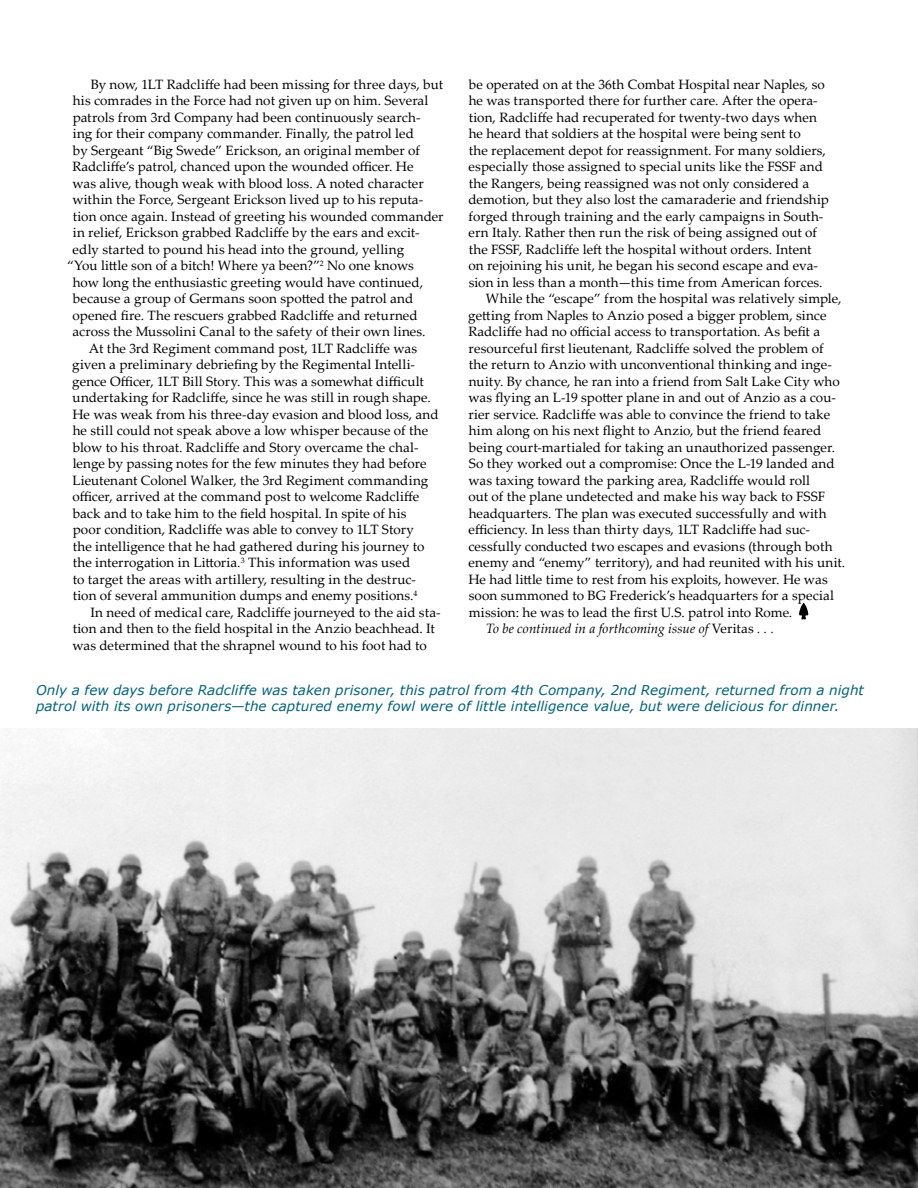
<style>
.page{position:relative;width:918px;height:1188px;background:#fff}
.page>*{position:absolute;margin:0;border:0;box-sizing:border-box;transform-origin:0 0}
.Body_Text{font:13.5px/16.5px "Palatino Linotype";letter-spacing:.005em;color:#000}
.Captions{font:italic 13.5px/16.2px "Verdana";letter-spacing:.005em;color:#00637a}
.Body_Text-2{font:italic 13.5px "Palatino Linotype";letter-spacing:.005em;color:#000}
.s1{font-style:normal}
</style>
<div class="page">
<img style="left:0;top:729px;width:918px;height:459px">
<svg style="left:799px;top:603px;width:9px;height:16px"></svg>
<p class="Body_Text" style="left:91px;top:75px;width:354px">By now, 1LT Radcliffe had been missing for three days, but</p>
<p class="Body_Text" style="left:73px;top:92px;width:357px">his comrades in the Force had not given up on him. Several</p>
<p class="Body_Text" style="left:73px;top:108px;width:349px">patrols from 3rd Company had been continuously search-</p>
<p class="Body_Text" style="left:73px;top:125px;width:343px">ing for their company commander. Finally, the patrol led</p>
<p class="Body_Text" style="left:73px;top:141px;width:349px">by Sergeant “Big Swede” Erickson, an original member of</p>
<p class="Body_Text" style="left:72px;top:158px;width:343px">Radcliffe’s patrol, chanced upon the wounded officer. He</p>
<p class="Body_Text" style="left:72px;top:174px;width:353px">was alive, though weak with blood loss. A noted character</p>
<p class="Body_Text" style="left:72px;top:191px;width:352px">within the Force, Sergeant Erickson lived up to his reputa-</p>
<p class="Body_Text" style="left:73px;top:207px;width:372px">tion once again. Instead of greeting his wounded commander</p>
<p class="Body_Text" style="left:73px;top:224px;width:348px">in relief, Erickson grabbed Radcliffe by the ears and excit-</p>
<p class="Body_Text" style="left:73px;top:240px;width:333px">edly started to pound his head into the ground, yelling</p>
<p class="Body_Text" style="left:67px;top:257px;width:348px">“You little son of a bitch! Where ya been?”<sup>2</sup> No one knows</p>
<p class="Body_Text" style="left:73px;top:273px;width:352px">how long the enthusiastic greeting would have continued,</p>
<p class="Body_Text" style="left:73px;top:290px;width:342px">because a group of Germans soon spotted the patrol and</p>
<p class="Body_Text" style="left:73px;top:306px;width:347px">opened fire. The rescuers grabbed Radcliffe and returned</p>
<p class="Body_Text" style="left:72px;top:323px;width:355px">across the Mussolini Canal to the safety of their own lines.</p>
<p class="Body_Text" style="left:72px;top:339px;width:368px;text-indent:17px">At the 3rd Regiment command post, 1LT Radcliffe was given a preliminary debriefing by the Regimental Intelli&shy;gence Officer, 1LT Bill Story. This was a somewhat difficult undertaking for Radcliffe, since he was still in rough shape.<br>He was weak from his three-day evasion and blood loss, and he still could not speak above a low whisper because of the blow to his throat. Radcliffe and Story overcame the chal&shy;lenge by passing notes for the few minutes they had before Lieutenant Colonel Walker, the 3rd Regiment commanding officer, arrived at the command post to welcome Radcliffe back and to take him to the field hospital. In spite of his<br>poor condition, Radcliffe was able to convey to 1LT Story<br>the intelligence that he had gathered during his journey to the interrogation in Littoria.<sup>3</sup> This information was used<br>to target the areas with artillery, resulting in the destruc&shy;tion of several ammunition dumps and enemy positions.<sup>4</sup></p>
<p class="Body_Text" style="left:72px;top:603px;width:370px;text-indent:18px">In need of medical care, Radcliffe journeyed to the aid sta&shy;tion and then to the field hospital in the Anzio beachhead. It was determined that the shrapnel wound to his foot had to</p>
<p class="Body_Text" style="left:468px;top:75px;width:362px">be operated on at the 36th Combat Hospital near Naples, so he was transported there for further care. After the opera&shy;tion, Radcliffe had recuperated for twenty-two days when he heard that soldiers at the hospital were being sent to<br>the replacement depot for reassignment. For many soldiers, especially those assigned to special units like the FSSF and the Rangers, being reassigned was not only considered a demotion, but they also lost the camaraderie and friendship forged through training and the early campaigns in South&shy;ern Italy. Rather then run the risk of being assigned out of the FSSF, Radcliffe left the hospital without orders. Intent on rejoining his unit, he began his second escape and eva&shy;sion in less than a month—this time from American forces.</p>
<p class="Body_Text" style="left:468px;top:290px;width:378px;text-indent:18px">While the “escape” from the hospital was relatively simple, getting from Naples to Anzio posed a bigger problem, since Radcliffe had no official access to transportation. As befit a resourceful first lieutenant, Radcliffe solved the problem of the return to Anzio with unconventional thinking and inge&shy;nuity. By chance, he ran into a friend from Salt Lake City who was flying an L-19 spotter plane in and out of Anzio as a cou&shy;rier service. Radcliffe was able to convince the friend to take him along on his next flight to Anzio, but the friend feared being court-martialed for taking an unauthorized passenger.<br>So they worked out a compromise: Once the L-19 landed and was taxing toward the parking area, Radcliffe would roll<br>out of the plane undetected and make his way back to FSSF headquarters. The plan was executed successfully and with efficiency. In less than thirty days, 1LT Radcliffe had suc&shy;cessfully conducted two escapes and evasions (through both enemy and “enemy” territory), and had reunited with his unit.<br>He had little time to rest from his exploits, however. He was soon summoned to BG Frederick’s headquarters for a special mission: he was to lead the first U.S. patrol into Rome.</p>
<p class="Body_Text-2" style="left:486px;top:619px;width:290px">To be continued in a forthcoming issue of <span class="s1">Veritas</span> . . .</p>
<p class="Captions" style="left:36px;top:681px;width:829px">Only a few days before Radcliffe was taken prisoner, this patrol from 4th Company, 2nd Regiment, returned from a night patrol with its own prisoners- —the captured enemy fowl were of little intelligence value, but were delicious for dinner.</p>
</div>
